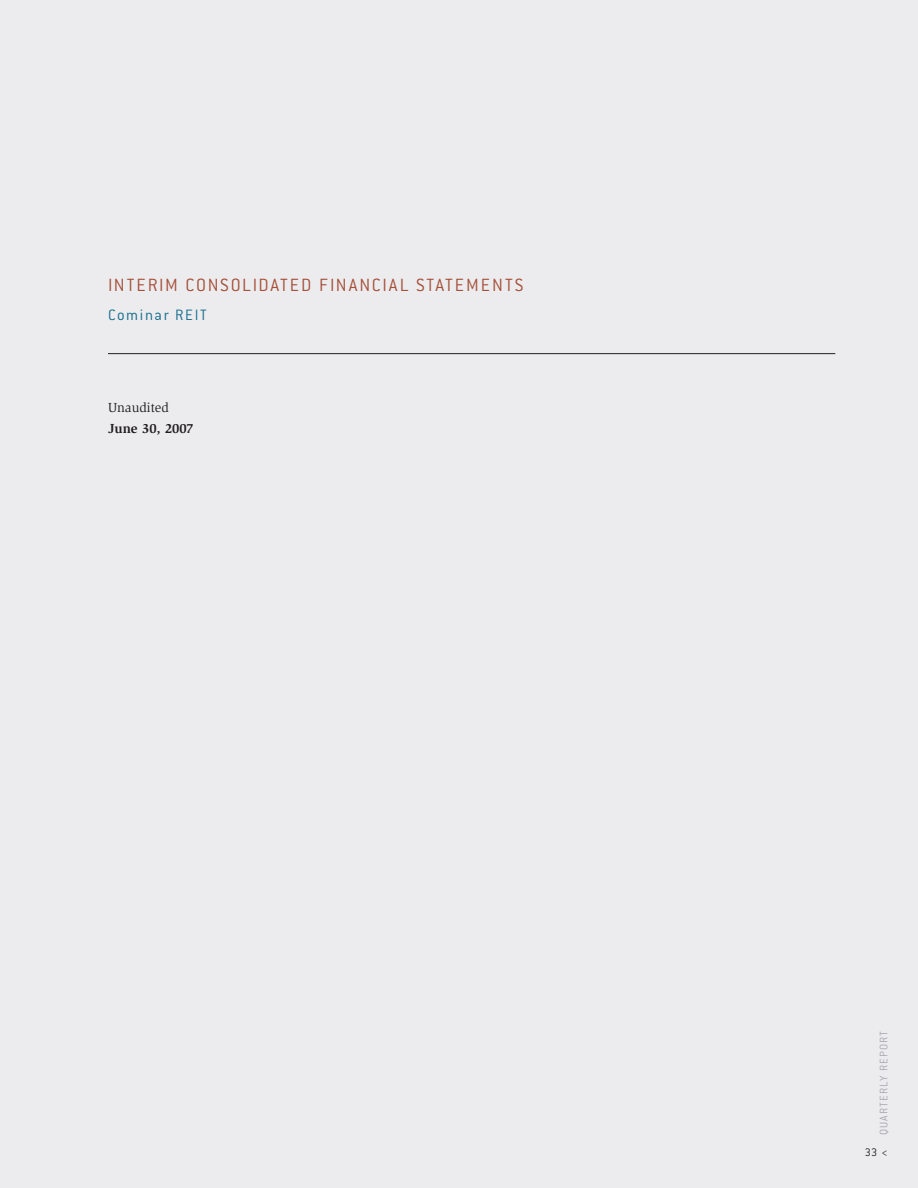
<style>
.page{position:relative;width:918px;height:1188px;background:#ececee}
.page>*{position:absolute;margin:0;border:0;box-sizing:border-box;transform-origin:0 0}
.t1{font:300 19.5px "Conduit ITC";letter-spacing:.1em;color:#a6503a}
.t2{font:300 16.5px "Conduit ITC";letter-spacing:.1em;color:#186f8e}
.t3{font:700 13.5px "Slimbach";color:#231f20}
.t4{font:13.5px "Slimbach";color:#231f20}
.t5{font:300 12px "Conduit ITC";letter-spacing:.1em;color:#a8a9ad}
.t6{font:300 12px "Conduit ITC";color:#231f20}
</style>
<div class="page">
<hr style="left:108px;top:353px;width:727px;height:1px;background:#231f20">
<p class="t1" style="left:108px;top:279px;width:417px">INTERIM CONSOLIDATED FINANCIAL STATEMENTS</p>
<p class="t2" style="left:108px;top:310px;width:100px">Cominar REIT</p>
<p class="t4" style="left:108px;top:402px;width:62px">Unaudited</p>
<p class="t3" style="left:108px;top:423px;width:87px">June 30, 2007</p>
<p class="t5" style="left:880px;top:1135px;width:106px;rotate:-90deg">QUARTERLY REPORT</p>
<p class="t6" style="left:865px;top:1149px;width:24px">33 &lt;</p>
</div>
